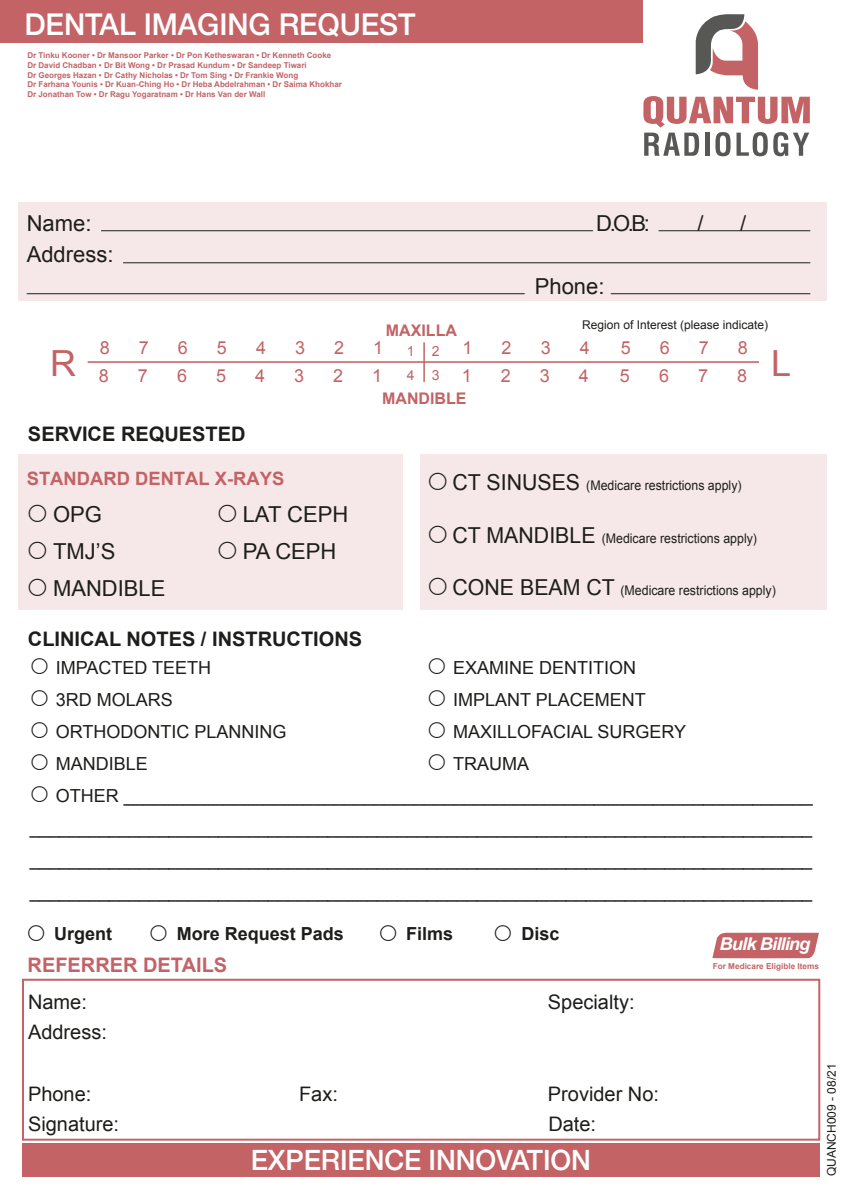
<style>
.page{position:relative;width:842px;height:1191px;background:#fff}
.page>*{position:absolute;margin:0;border:0;box-sizing:border-box;transform-origin:0 0}
.t1{font:36px "Arial";color:#c36366}
.t2{font:500 30px "Helvetica Neue";letter-spacing:-.005em;color:#fff}
.t3{font:500 28px "Helvetica Neue";letter-spacing:-.005em;color:#fff}
.t4{font:22px "Arial";color:#1d1d1b}
.t5{font:20px "Arial";color:#1d1d1b}
.t6{font:700 20px "Arial";color:#1d1d1b}
.t7{font:700 20px "Arial";color:#c36366}
.t8{font:700 18.4px "Arial";color:#c36366}
.t9{font:18px/32px "Arial";color:#1d1d1b}
.t10{font:18px "Arial";color:#c36366}
.t11{font:700 18px "Arial";color:#1d1d1b}
.t12{font:italic 700 17.6px "Arial";letter-spacing:-.05em;color:#fff;scale:1.04 1}
.t13{font:700 16px "Arial";color:#c36366}
.t14{font:14px "Arial";color:#c36366}
.t15{font:13.4px "Arial";color:#1d1d1b;scale:.93 1}
.t16{font:12px "Arial";color:#1d1d1b}
.t17{font:700 8.2px "Arial";color:#c36366}
.t18{font:700 8px/9.6px "Arial";color:#c36366}
.s1{font-size:22px}
</style>
<div class="page">
<div style="left:0;top:0;width:643px;height:43px;background:#c36366"></div>
<div style="left:18px;top:202px;width:809px;height:99px;background:#f6e8e8"></div>
<div style="left:18px;top:455px;width:809px;height:155px;background:#f6e8e8"></div>
<hr style="left:101px;top:230px;width:492px;height:1px;background:#1d1d1b">
<hr style="left:659px;top:230px;width:151px;height:1px;background:#1d1d1b">
<hr style="left:123px;top:262px;width:687px;height:1px;background:#1d1d1b">
<hr style="left:27px;top:293px;width:498px;height:1px;background:#1d1d1b">
<hr style="left:611px;top:293px;width:199px;height:1px;background:#1d1d1b">
<hr style="left:88px;top:361px;width:671px;height:2px;background:#c36366">
<hr style="left:423px;top:342px;width:2px;height:40px;background:#c36366">
<div style="left:403px;top:453px;width:16px;height:158px;background:#fff"></div>
<div style="left:23px;top:1143px;width:797px;height:33px;background:#c36366"></div>
<svg style="left:712px;top:932px;width:107px;height:26px;background:#c87174"></svg>
<div style="left:22px;top:978px;width:798px;height:162px;border:2px solid #c36366"></div>
<svg style="left:696px;top:14px;width:62px;height:76px"></svg>
<svg style="left:643px;top:96px;width:167px;height:60px"></svg>
<h2 class="t2" style="left:25px;top:0;width:392px">DENTAL IMAGING REQUEST</h2>
<p class="t18" style="left:27px;top:51px;width:316px">Dr Tinku Kooner • Dr Mansoor Parker • Dr Pon Ketheswaran • Dr Kenneth Cooke Dr David Chadban • Dr Bit Wong • Dr Prasad Kundum • Dr Sandeep Tiwari<br>Dr Georges Hazan • Dr Cathy Nicholas • Dr Tom Sing • Dr Frankie Wong<br>Dr Farhana Younis • Dr Kuan-Ching Ho • Dr Heba Abdelrahman • Dr Saima Khokhar Dr Jonathan Tow • Dr Ragu Yogaratnam • Dr Hans Van der Wall</p>
<p class="t4" style="left:27px;top:209px;width:66px">Name:</p>
<p class="t4" style="left:596px;top:209px;width:55px">D.O.B:</p>
<p class="t4" style="left:697px;top:209px;width:8px">/</p>
<p class="t4" style="left:740px;top:209px;width:8px">/</p>
<p class="t4" style="left:27px;top:240px;width:88px">Address:</p>
<p class="t4" style="left:535px;top:272px;width:71px">Phone:</p>
<p class="t13" style="left:386px;top:320px;width:73px">MAXILLA</p>
<h1 class="t1" style="left:50px;top:340px;width:27px">R</h1>
<h1 class="t1" style="left:771px;top:340px;width:22px">L</h1>
<p class="t13" style="left:382px;top:388px;width:86px">MANDIBLE</p>
<p class="t16" style="left:582px;top:317px;width:188px">Region of Interest (please indicate)</p>
<p class="t10" style="left:100px;top:336px;width:12px">8</p>
<p class="t10" style="left:139px;top:336px;width:12px">7</p>
<p class="t10" style="left:178px;top:336px;width:12px">6</p>
<p class="t10" style="left:217px;top:336px;width:12px">5</p>
<p class="t10" style="left:256px;top:336px;width:12px">4</p>
<p class="t10" style="left:295px;top:336px;width:12px">3</p>
<p class="t10" style="left:334px;top:336px;width:12px">2</p>
<p class="t10" style="left:373px;top:336px;width:12px">1</p>
<p class="t14" style="left:407px;top:342px;width:34px">1 2</p>
<p class="t10" style="left:463px;top:336px;width:12px">1</p>
<p class="t10" style="left:502px;top:336px;width:12px">2</p>
<p class="t10" style="left:541px;top:336px;width:12px">3</p>
<p class="t10" style="left:580px;top:336px;width:12px">4</p>
<p class="t10" style="left:621px;top:336px;width:12px">5</p>
<p class="t10" style="left:660px;top:336px;width:12px">6</p>
<p class="t10" style="left:699px;top:336px;width:12px">7</p>
<p class="t10" style="left:738px;top:336px;width:12px">8</p>
<p class="t14" style="left:407px;top:366px;width:34px">4 3</p>
<p class="t10" style="left:99px;top:363px;width:12px">8</p>
<p class="t10" style="left:138px;top:363px;width:12px">7</p>
<p class="t10" style="left:177px;top:363px;width:12px">6</p>
<p class="t10" style="left:216px;top:363px;width:12px">5</p>
<p class="t10" style="left:255px;top:363px;width:12px">4</p>
<p class="t10" style="left:294px;top:363px;width:12px">3</p>
<p class="t10" style="left:333px;top:363px;width:12px">2</p>
<p class="t10" style="left:372px;top:363px;width:12px">1</p>
<p class="t10" style="left:462px;top:363px;width:12px">1</p>
<p class="t10" style="left:501px;top:363px;width:12px">2</p>
<p class="t10" style="left:540px;top:363px;width:12px">3</p>
<p class="t10" style="left:579px;top:363px;width:12px">4</p>
<p class="t10" style="left:620px;top:363px;width:12px">5</p>
<p class="t10" style="left:659px;top:363px;width:12px">6</p>
<p class="t10" style="left:698px;top:363px;width:12px">7</p>
<p class="t10" style="left:737px;top:363px;width:12px">8</p>
<p class="t6" style="left:28px;top:420px;width:219px">SERVICE REQUESTED</p>
<p class="t8" style="left:27px;top:466px;width:259px">STANDARD DENTAL X-RAYS</p>
<p class="t4" style="left:53px;top:500px;width:50px">OPG</p>
<p class="t4" style="left:243px;top:500px;width:107px">LAT CEPH</p>
<p class="t4" style="left:53px;top:537px;width:64px">TMJ’S</p>
<p class="t4" style="left:243px;top:537px;width:95px">PA CEPH</p>
<p class="t4" style="left:53px;top:574px;width:114px">MANDIBLE</p>
<p class="t15" style="left:452px;top:476px;width:312px"><span class="s1">CT SINUSES</span> (Medicare restrictions apply)</p>
<p class="t15" style="left:452px;top:529px;width:329px"><span class="s1">CT MANDIBLE</span> (Medicare restrictions apply)</p>
<p class="t15" style="left:452px;top:582px;width:349px"><span class="s1">CONE BEAM CT</span> (Medicare restrictions apply)</p>
<p class="t6" style="left:28px;top:625px;width:336px">CLINICAL NOTES / INSTRUCTIONS</p>
<p class="t9" style="left:453px;top:652px;width:235px">EXAMINE DENTITION<br>IMPLANT PLACEMENT<br>MAXILLOFACIAL SURGERY<br>TRAUMA</p>
<p class="t9" style="left:56px;top:652px;width:157px">IMPACTED TEETH</p>
<p class="t9" style="left:56px;top:684px;width:119px">3RD MOLARS</p>
<p class="t9" style="left:56px;top:716px;width:232px">ORTHODONTIC PLANNING</p>
<p class="t9" style="left:56px;top:748px;width:94px">MANDIBLE</p>
<p class="t9" style="left:56px;top:780px;width:758px">OTHER _____________________________________________________________________</p>
<p class="t9" style="left:30px;top:812px;width:784px">_______________________________________________________________________________</p>
<p class="t9" style="left:30px;top:844px;width:784px">_______________________________________________________________________________</p>
<p class="t9" style="left:30px;top:876px;width:784px">_______________________________________________________________________________</p>
<p class="t11" style="left:54px;top:922px;width:59px">Urgent</p>
<p class="t11" style="left:177px;top:922px;width:169px">More Request Pads</p>
<p class="t11" style="left:406px;top:922px;width:49px">Films</p>
<p class="t11" style="left:522px;top:922px;width:40px">Disc</p>
<p class="t7" style="left:28px;top:952px;width:201px">REFERRER DETAILS</p>
<p class="t5" style="left:28px;top:989px;width:60px">Name:</p>
<p class="t5" style="left:548px;top:989px;width:88px">Specialty:</p>
<p class="t5" style="left:28px;top:1019px;width:80px">Address:</p>
<p class="t12" style="left:720px;top:932px;width:89px">Bulk Billing</p>
<p class="t17" style="left:713px;top:960px;width:108px">For Medicare Eligible Items</p>
<p class="t5" style="left:28px;top:1081px;width:65px">Phone:</p>
<p class="t5" style="left:299px;top:1081px;width:40px">Fax:</p>
<p class="t5" style="left:548px;top:1081px;width:113px">Provider No:</p>
<p class="t5" style="left:28px;top:1111px;width:93px">Signature:</p>
<p class="t5" style="left:548px;top:1111px;width:49px">Date:</p>
<h3 class="t3" style="left:251px;top:1137px;width:342px">EXPERIENCE INNOVATION</h3>
<p class="t16" style="left:824px;top:1176px;width:114px;rotate:-90deg">QUANCH009 - 08/21</p>
</div>
